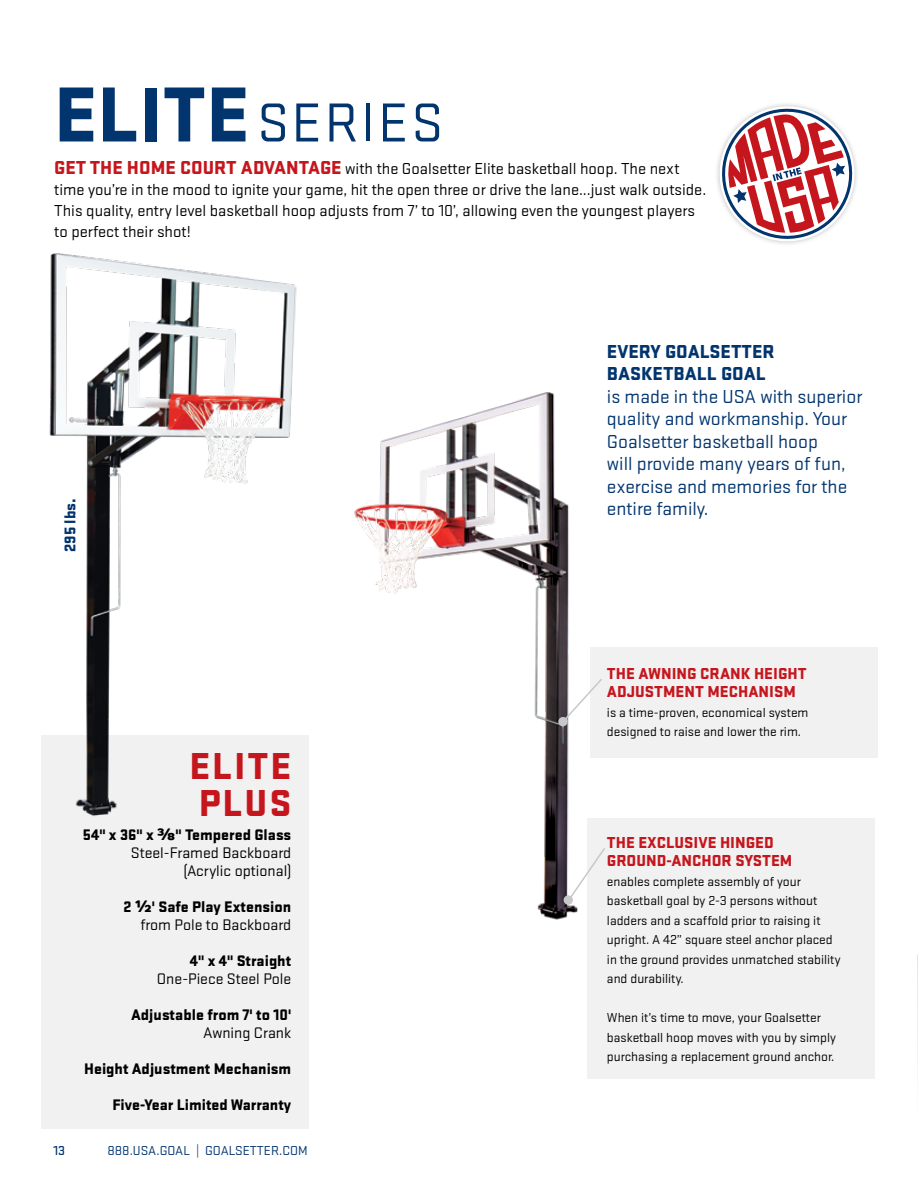
<style>
.page{position:relative;width:918px;height:1192px;background:#fff}
.page>*{position:absolute;margin:0;border:0;box-sizing:border-box;transform-origin:0 0}
.t1{font:57px "Stratum 1";letter-spacing:.05em;color:#02346e}
.t2{font:900 39px/36.5px "Stratum 1";letter-spacing:.05em;color:#c6161d}
.t3{font:19.5px/22.5px "Stratum 1";color:#02346e}
.t4{font:900 19.5px/22.5px "Stratum 1";color:#02346e}
.t5{font:16.5px/21px "Stratum 1";color:#000}
.t6{font:900 16.5px/18px "Stratum 1";color:#c6161d}
.t7{font:900 16.2px "Stratum 1";color:#02346e}
.t8{font:900 15.9px/18px "Stratum 1";color:#000;text-align:right}
.t9{font:15.9px/18px "Stratum 1";color:#000;text-align:right}
.t10{font:13.5px/19.5px "Stratum 1";color:#000}
.t11{font:13.5px "Stratum 1";color:#02346e}
.t12{font:500 13.5px "Stratum 1";color:#02346e}
.s1{font-weight:900;font-size:81px}
.s2{font-weight:900;font-size:19.5px;color:#c6161d}
.s3{font-weight:900}
.s4{font-family:"Co Headline";font-weight:700}
.s5{font-weight:400}
</style>
<div class="page">
<div style="left:587px;top:818px;width:287px;height:260px;background:#f1f1f2"></div>
<div style="left:590px;top:647px;width:288px;height:111px;background:#f1f1f2"></div>
<svg style="left:917px;top:954px;width:1px;height:112px"></svg>
<svg style="left:717px;top:104px;width:140px;height:140px"></svg>
<div style="left:41px;top:735px;width:268px;height:393px;background:#f1f1f2"></div>
<img style="left:49px;top:253px;width:248px;height:563px">
<img style="left:354px;top:392px;width:224px;height:528px">
<svg style="left:558px;top:677px;width:44px;height:49px"></svg>
<svg style="left:567px;top:846px;width:38px;height:56px"></svg>
<div style="left:563px;top:895px;width:10px;height:9px;background:#c7c8ca;border-radius:50%"></div>
<h1 class="t1" style="left:54px;top:85px;width:390px"><span class="s1">ELITE</span> SERIES</h1>
<p class="t5" style="left:54px;top:157px;width:653px"><span class="s2">GET THE HOME COURT ADVANTAGE</span> with the Goalsetter Elite basketball hoop. The next time you’re in the mood to ignite your game, hit the open three or drive the lane...just walk outside.<br>This quality, entry level basketball hoop adjusts from 7’ to 10’, allowing even the youngest players to perfect their shot!</p>
<p class="t7" style="left:58px;top:552px;width:55px;rotate:-90deg">295 lbs.</p>
<h2 class="t2" style="left:189px;top:745px;width:103px">ELITE<br>PLUS</h2>
<p class="t9" style="left:83px;top:825px;width:210px"><span class="s3">54" x 36" x</span> <span class="s4">⅜</span><span class="s3">" Tempered Glass<br></span>Steel-Framed Backboard (Acrylic optional)</p>
<p class="t8" style="left:123px;top:897px;width:169px">2 <span class="s4">½</span>' Safe Play Extension <span class="s5">from Pole to Backboard</span></p>
<p class="t8" style="left:190px;top:951px;width:103px">4" x 4" Straight</p>
<p class="t9" style="left:157px;top:969px;width:136px">One-Piece Steel Pole</p>
<p class="t8" style="left:131px;top:1005px;width:162px">Adjustable from 7' to 10'</p>
<p class="t9" style="left:203px;top:1023px;width:90px">Awning Crank</p>
<p class="t8" style="left:84px;top:1059px;width:209px">Height Adjustment Mechanism</p>
<p class="t8" style="left:112px;top:1095px;width:180px">Five-Year Limited Warranty</p>
<p class="t12" style="left:53px;top:1141px;width:13px">13</p>
<p class="t11" style="left:107px;top:1141px;width:202px">888.USA.GOAL | GOALSETTER.COM</p>
<h3 class="t4" style="left:607px;top:338px;width:169px">EVERY GOALSETTER<br>BASKETBALL GOAL</h3>
<h3 class="t3" style="left:607px;top:384px;width:257px">is made in the USA with superior quality and workmanship. Your<br>Goalsetter basketball hoop<br>will provide many years of fun, exercise and memories for the entire family.</h3>
<p class="t6" style="left:607px;top:663px;width:201px">THE AWNING CRANK HEIGHT<br>ADJUSTMENT MECHANISM</p>
<p class="t10" style="left:607px;top:701px;width:203px">is a time-proven, economical system designed to raise and lower the rim.</p>
<p class="t6" style="left:607px;top:832px;width:187px">THE EXCLUSIVE HINGED<br>GROUND-ANCHOR SYSTEM</p>
<p class="t10" style="left:607px;top:871px;width:235px">enables complete assembly of your basketball goal by 2-3 persons without ladders and a scaffold prior to raising it upright. A 42” square steel anchor placed in the ground provides unmatched stability and durability.</p>
<p class="t10" style="left:607px;top:1007px;width:231px">When it’s time to move, your Goalsetter basketball hoop moves with you by simply purchasing a replacement ground anchor.</p>
</div>
